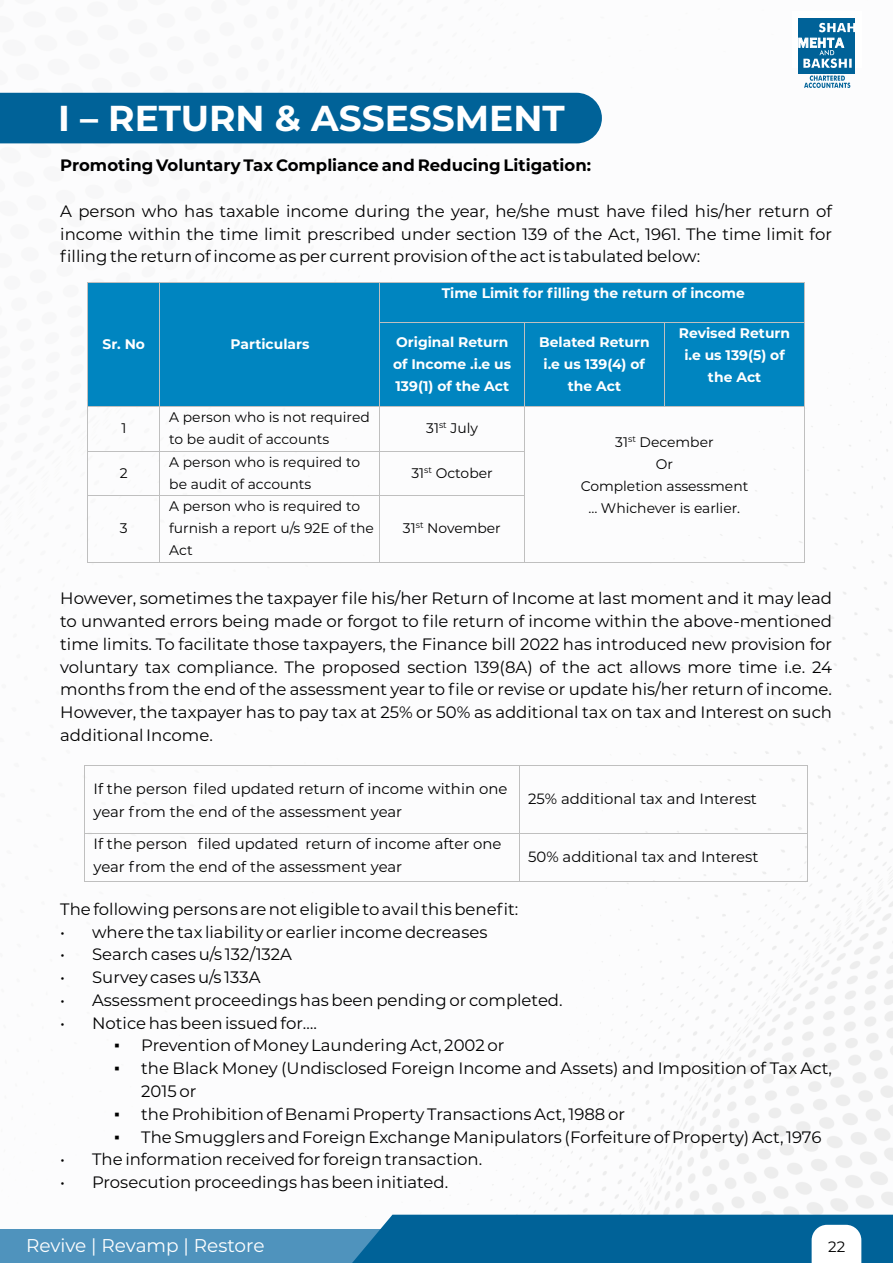
<style>
.page{position:relative;width:893px;height:1263px;background:#fff}
.page>*{position:absolute;margin:0;border:0;box-sizing:border-box;transform-origin:0 0}
.t1{font:700 36px "Montserrat";color:#fff}
.t2{font:18.45px "Montserrat";color:#fff}
.t3{font:16.5px/22.8px "Montserrat";color:#000;text-align:justify}
.t4{font:700 16.5px "Montserrat";color:#000}
.t5{font:15px "Montserrat";color:#000}
.t6{font:14.85px/23.5px "Montserrat";color:#000}
.t7{font:13.95px/22px "Montserrat";color:#000}
.t8{font:700 13.95px/22px "Montserrat";color:#fff;text-align:center}
.s1{font-family:"Arial"}
</style>
<div class="page">
<img style="left:0;top:68px;width:893px;height:1147px">
<div style="left:0;top:1229px;width:411px;height:34px;background:#4f93bd"></div>
<svg style="left:352px;top:1215px;width:541px;height:48px;background:#1770a1"></svg>
<div style="left:799px;top:18px;width:56px;height:55px;background:#006298"></div>
<svg style="left:798px;top:23px;width:57px;height:45px"></svg>
<svg style="left:804px;top:75px;width:46px;height:13px"></svg>
<div style="left:88px;top:283px;width:71px;height:123px;background:#0085c0"></div>
<div style="left:160px;top:283px;width:219px;height:123px;background:#0085c0"></div>
<div style="left:380px;top:283px;width:424px;height:39px;background:#0085c0"></div>
<hr style="left:88px;top:282px;width:71px;height:1px;background:#bfbfbf">
<hr style="left:160px;top:282px;width:219px;height:1px;background:#bfbfbf">
<hr style="left:380px;top:282px;width:424px;height:1px;background:#bfbfbf">
<hr style="left:87px;top:283px;width:1px;height:39px;background:#bfbfbf">
<hr style="left:159px;top:283px;width:1px;height:39px;background:#bfbfbf">
<hr style="left:379px;top:283px;width:1px;height:39px;background:#bfbfbf">
<hr style="left:804px;top:283px;width:1px;height:39px;background:#bfbfbf">
<div style="left:380px;top:323px;width:144px;height:83px;background:#0085c0"></div>
<div style="left:525px;top:323px;width:139px;height:83px;background:#0085c0"></div>
<div style="left:665px;top:323px;width:139px;height:83px;background:#0085c0"></div>
<hr style="left:380px;top:322px;width:144px;height:1px;background:#bfbfbf">
<hr style="left:525px;top:322px;width:139px;height:1px;background:#bfbfbf">
<hr style="left:665px;top:322px;width:139px;height:1px;background:#bfbfbf">
<hr style="left:87px;top:323px;width:1px;height:83px;background:#bfbfbf">
<hr style="left:159px;top:323px;width:1px;height:83px;background:#bfbfbf">
<hr style="left:379px;top:323px;width:1px;height:83px;background:#bfbfbf">
<hr style="left:524px;top:323px;width:1px;height:83px;background:#bfbfbf">
<hr style="left:664px;top:323px;width:1px;height:83px;background:#bfbfbf">
<hr style="left:804px;top:323px;width:1px;height:83px;background:#bfbfbf">
<hr style="left:88px;top:406px;width:71px;height:1px;background:#bfbfbf">
<hr style="left:160px;top:406px;width:219px;height:1px;background:#bfbfbf">
<hr style="left:380px;top:406px;width:144px;height:1px;background:#bfbfbf">
<hr style="left:525px;top:406px;width:139px;height:1px;background:#bfbfbf">
<hr style="left:665px;top:406px;width:139px;height:1px;background:#bfbfbf">
<hr style="left:87px;top:407px;width:1px;height:44px;background:#bfbfbf">
<hr style="left:159px;top:407px;width:1px;height:44px;background:#bfbfbf">
<hr style="left:379px;top:407px;width:1px;height:44px;background:#bfbfbf">
<hr style="left:524px;top:407px;width:1px;height:44px;background:#bfbfbf">
<hr style="left:804px;top:407px;width:1px;height:44px;background:#bfbfbf">
<hr style="left:88px;top:451px;width:71px;height:1px;background:#bfbfbf">
<hr style="left:160px;top:451px;width:219px;height:1px;background:#bfbfbf">
<hr style="left:380px;top:451px;width:144px;height:1px;background:#bfbfbf">
<hr style="left:87px;top:451px;width:1px;height:44px;background:#bfbfbf">
<hr style="left:159px;top:451px;width:1px;height:44px;background:#bfbfbf">
<hr style="left:379px;top:451px;width:1px;height:44px;background:#bfbfbf">
<hr style="left:524px;top:451px;width:1px;height:44px;background:#bfbfbf">
<hr style="left:804px;top:451px;width:1px;height:44px;background:#bfbfbf">
<hr style="left:88px;top:495px;width:71px;height:1px;background:#bfbfbf">
<hr style="left:160px;top:495px;width:219px;height:1px;background:#bfbfbf">
<hr style="left:380px;top:495px;width:144px;height:1px;background:#bfbfbf">
<hr style="left:87px;top:496px;width:1px;height:66px;background:#bfbfbf">
<hr style="left:88px;top:562px;width:71px;height:1px;background:#bfbfbf">
<hr style="left:159px;top:496px;width:1px;height:66px;background:#bfbfbf">
<hr style="left:160px;top:562px;width:219px;height:1px;background:#bfbfbf">
<hr style="left:379px;top:496px;width:1px;height:66px;background:#bfbfbf">
<hr style="left:380px;top:562px;width:144px;height:1px;background:#bfbfbf">
<hr style="left:524px;top:496px;width:1px;height:66px;background:#bfbfbf">
<hr style="left:525px;top:562px;width:279px;height:1px;background:#bfbfbf">
<hr style="left:804px;top:496px;width:1px;height:66px;background:#bfbfbf">
<hr style="left:85px;top:765px;width:434px;height:1px;background:#bfbfbf">
<hr style="left:520px;top:765px;width:287px;height:1px;background:#bfbfbf">
<hr style="left:84px;top:766px;width:1px;height:67px;background:#bfbfbf">
<hr style="left:519px;top:766px;width:1px;height:67px;background:#bfbfbf">
<hr style="left:807px;top:766px;width:1px;height:67px;background:#bfbfbf">
<hr style="left:85px;top:833px;width:434px;height:1px;background:#bfbfbf">
<hr style="left:520px;top:833px;width:287px;height:1px;background:#bfbfbf">
<hr style="left:84px;top:834px;width:1px;height:47px;background:#bfbfbf">
<hr style="left:85px;top:881px;width:434px;height:1px;background:#bfbfbf">
<hr style="left:519px;top:834px;width:1px;height:47px;background:#bfbfbf">
<hr style="left:520px;top:881px;width:287px;height:1px;background:#bfbfbf">
<hr style="left:807px;top:834px;width:1px;height:47px;background:#bfbfbf">
<div style="left:0;top:93px;width:602px;height:50px;background:#006298"></div>
<h1 class="t1" style="left:58px;top:96px;width:508px">I – RETURN &amp; ASSESSMENT</h1>
<p class="t4" style="left:60px;top:155px;width:532px">Promoting Voluntary Tax Compliance and Reducing Litigation:</p>
<p class="t3" style="left:60px;top:200px;width:773px">A person who has taxable income during the year, he/she must have filed his/her return of income within the time limit prescribed under section 139 of the Act, 1961. The time limit for filling the return of income as per current provision of the act is tabulated below:</p>
<p class="t8" style="left:102px;top:333px;width:44px">Sr. No</p>
<p class="t8" style="left:231px;top:333px;width:80px">Particulars</p>
<p class="t8" style="left:442px;top:282px;width:305px">Time Limit for filling the return of income</p>
<p class="t8" style="left:393px;top:331px;width:120px;text-align:left">Original Return of Income .i.e us<br>139(1) of the Act</p>
<p class="t8" style="left:539px;top:331px;width:112px">Belated Return i.e us 139(4) of the Act</p>
<p class="t8" style="left:679px;top:322px;width:113px">Revised Return i.e us 139(5) of the Act</p>
<p class="t7" style="left:121px;top:417px;width:7px">1</p>
<p class="t7" style="left:169px;top:406px;width:202px">A person who is not required to be audit of accounts</p>
<p class="t7" style="left:426px;top:417px;width:53px">31<sup>st</sup> July</p>
<p class="t7" style="left:120px;top:462px;width:9px">2</p>
<p class="t7" style="left:169px;top:451px;width:192px">A person who is required to be audit of accounts</p>
<p class="t7" style="left:411px;top:462px;width:83px">31<sup>st</sup> October</p>
<p class="t7" style="left:120px;top:517px;width:9px">3</p>
<p class="t7" style="left:169px;top:495px;width:206px">A person who is required to furnish a report u/s 92E of the<br>Act</p>
<p class="t7" style="left:403px;top:517px;width:99px">31<sup>st</sup> November</p>
<p class="t7" style="left:581px;top:431px;width:169px;text-align:center">31<sup>st</sup> December<br>Or<br>Completion assessment … Whichever is earlier.</p>
<p class="t3" style="left:60px;top:587px;width:773px">However, sometimes the taxpayer file his/her Return of Income at last moment and it may lead to unwanted errors being made or forgot to file return of income within the above-mentioned time limits. To facilitate those taxpayers, the Finance bill 2022 has introduced new provision for voluntary tax compliance. The proposed section 139(8A) of the act allows more time i.e. 24 months from the end of the assessment year to file or revise or update his/her return of income.<br>However, the taxpayer has to pay tax at 25% or 50% as additional tax on tax and Interest on such additional Income.</p>
<p class="t6" style="left:94px;top:777px;width:415px">If the person filed updated return of income within one year from the end of the assessment year</p>
<p class="t6" style="left:528px;top:787px;width:230px">25% additional tax and Interest</p>
<p class="t6" style="left:94px;top:832px;width:410px">If the person filed updated return of income after one year from the end of the assessment year</p>
<p class="t6" style="left:528px;top:845px;width:232px">50% additional tax and Interest</p>
<p class="t3" style="left:60px;top:898px;width:459px">The following persons are not eligible to avail this benefit:</p>
<p class="t3" style="left:60px;top:920px;width:429px">• where the tax liability or earlier income decreases</p>
<p class="t3" style="left:60px;top:943px;width:233px">• Search cases u/s 132/132A</p>
<p class="t3" style="left:60px;top:966px;width:202px">• Survey cases u/s 133A</p>
<p class="t3" style="left:60px;top:989px;width:504px">• Assessment proceedings has been pending or completed.</p>
<p class="t3" style="left:60px;top:1011px;width:258px">• Notice has been issued for….</p>
<p class="t3" style="left:114px;top:1034px;width:392px"><span class="s1">▪</span> Prevention of Money Laundering Act, 2002 or</p>
<p class="t3" style="left:141px;top:1057px;width:692px;text-indent:-27px"><span class="s1">▪</span> the Black Money (Undisclosed Foreign Income and Assets) and Imposition of Tax Act,<br>2015 or</p>
<p class="t3" style="left:114px;top:1102px;width:512px"><span class="s1">▪</span> the Prohibition of Benami Property Transactions Act, 1988 or</p>
<p class="t3" style="left:114px;top:1125px;width:709px"><span class="s1">▪</span> The Smugglers and Foreign Exchange Manipulators (Forfeiture of Property) Act, 1976</p>
<p class="t3" style="left:60px;top:1148px;width:423px">• The information received for foreign transaction.</p>
<p class="t3" style="left:60px;top:1171px;width:389px">• Prosecution proceedings has been initiated.</p>
<p class="t2" style="left:26px;top:1234px;width:240px">Revive | Revamp | Restore</p>
<p class="t5" style="left:828px;top:1237px;width:19px">22</p>
</div>
